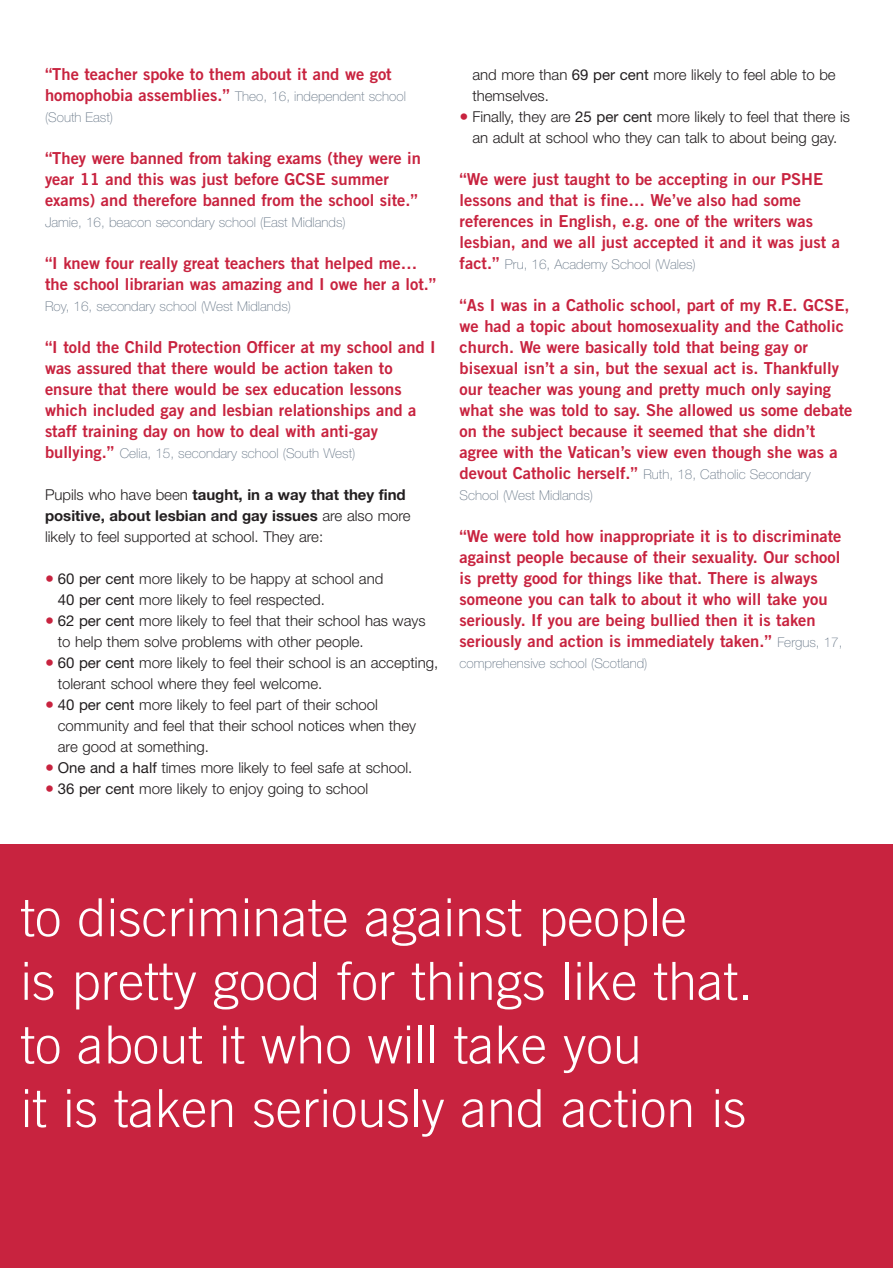
<style>
.page{position:relative;width:893px;height:1268px;background:#fff}
.page>*{position:absolute;margin:0;border:0;box-sizing:border-box;transform-origin:0 0}
.t1{font:300 52.5px/63.6px "Trade Gothic";color:#fff}
.t2{font:16.5px/21px "Trade Gothic Bold Two";color:#c8233f}
.t3{font:300 15px/21px "Helvetica Neue";color:#231f20}
.t4{font:100 13.5px/21px "Helvetica Neue";color:#697888}
.s1{font-family:"Trade Gothic Bold Two";font-weight:400;font-size:16.5px;color:#c8233f}
.s2{font-weight:700}
.s3{font-size:18px;color:#c8233f}
.s4{font-weight:400}
.s5{font-family:"Helvetica Neue";font-weight:100;font-size:13.5px;color:#697888}
</style>
<div class="page">
<div style="left:0;top:844px;width:893px;height:424px;background:#c8233f"></div>
<p class="t2" style="left:45px;top:65px;width:348px">“The teacher spoke to them about it and we got</p>
<p class="t4" style="left:45px;top:87px;width:362px"><span class="s1">homophobia assemblies.”</span> Theo, 16, independent school (South East)</p>
<p class="t2" style="left:45px;top:149px;width:378px">“They were banned from taking exams (they were in year 11 and this was just before GCSE summer exams) and therefore banned from the school site.”</p>
<p class="t4" style="left:45px;top:213px;width:302px">Jamie, 16, beacon secondary school (East Midlands)</p>
<p class="t2" style="left:45px;top:254px;width:393px">“I knew four really great teachers that helped me… the school librarian was amazing and I owe her a lot.”</p>
<p class="t4" style="left:45px;top:297px;width:248px">Roy, 16, secondary school (West Midlands)</p>
<p class="t2" style="left:45px;top:338px;width:392px">“I told the Child Protection Officer at my school and I was assured that there would be action taken to ensure that there would be sex education lessons which included gay and lesbian relationships and a staff training day on how to deal with anti-gay</p>
<p class="t4" style="left:45px;top:444px;width:312px"><span class="s1">bullying.”</span> Celia, 15, secondary school (South West)</p>
<p class="t3" style="left:45px;top:485px;width:367px">Pupils who have been <span class="s2">taught, in a way that they find positive, about lesbian and gay issues</span> are also more likely to feel supported at school. They are:</p>
<p class="t3" style="left:58px;top:569px;width:327px;text-indent:-13px"><span class="s3">•</span> <span class="s4">60 per cent</span> more likely to be happy at school and<br><span class="s4">40 per cent</span> more likely to feel respected.</p>
<p class="t3" style="left:58px;top:611px;width:369px;text-indent:-13px"><span class="s3">•</span> <span class="s4">62 per cent</span> more likely to feel that their school has ways to help them solve problems with other people.</p>
<p class="t3" style="left:58px;top:653px;width:382px;text-indent:-13px"><span class="s3">•</span> <span class="s4">60 per cent</span> more likely to feel their school is an accepting, tolerant school where they feel welcome.</p>
<p class="t3" style="left:58px;top:695px;width:360px;text-indent:-13px"><span class="s3">•</span> <span class="s4">40 per cent</span> more likely to feel part of their school community and feel that their school notices when they are good at something.</p>
<p class="t3" style="left:45px;top:758px;width:369px"><span class="s3">•</span> <span class="s4">One and a half</span> times more likely to feel safe at school.</p>
<p class="t3" style="left:45px;top:779px;width:325px"><span class="s3">•</span> <span class="s4">36 per cent</span> more likely to enjoy going to school</p>
<p class="t3" style="left:472px;top:65px;width:365px">and more than <span class="s4">69 per cent</span> more likely to feel able to be themselves.</p>
<p class="t3" style="left:460px;top:107px;width:392px;text-align:center"><span class="s3">•</span> Finally, they are <span class="s4">25 per cent</span> more likely to feel that there is an adult at school who they can talk to about being gay.</p>
<p class="t2" style="left:460px;top:170px;width:382px">“We were just taught to be accepting in our PSHE lessons and that is fine… We’ve also had some references in English, e.g. one of the writers was lesbian, and we all just accepted it and it was just a</p>
<p class="t4" style="left:460px;top:255px;width:238px"><span class="s1">fact.”</span> Pru, 16, Academy School (Wales)</p>
<p class="t2" style="left:460px;top:296px;width:394px">“As I was in a Catholic school, part of my R.E. GCSE, we had a topic about homosexuality and the Catholic church. We were basically told that being gay or bisexual isn’t a sin, but the sexual act is. Thankfully our teacher was young and pretty much only saying what she was told to say. She allowed us some debate on the subject because it seemed that she didn’t agree with the Vatican’s view even though she was a</p>
<p class="t4" style="left:460px;top:465px;width:353px"><span class="s1">devout Catholic herself.”</span> Ruth, 18, Catholic Secondary<br>School (West Midlands)</p>
<p class="t2" style="left:460px;top:527px;width:384px">“We were told how inappropriate it is to discriminate against people because of their sexuality. Our school is pretty good for things like that. There is always someone you can talk to about it who will take you seriously. If you are being bullied then it is taken seriously and action is immediately taken.” <span class="s5">Fergus, 17,</span></p>
<p class="t4" style="left:460px;top:654px;width:189px">comprehensive school (Scotland)</p>
<h1 class="t1" style="left:20px;top:890px;width:734px">to discriminate against people<br>is pretty good for things like that. to about it who will take you<br>it is taken seriously and action is</h1>
</div>
